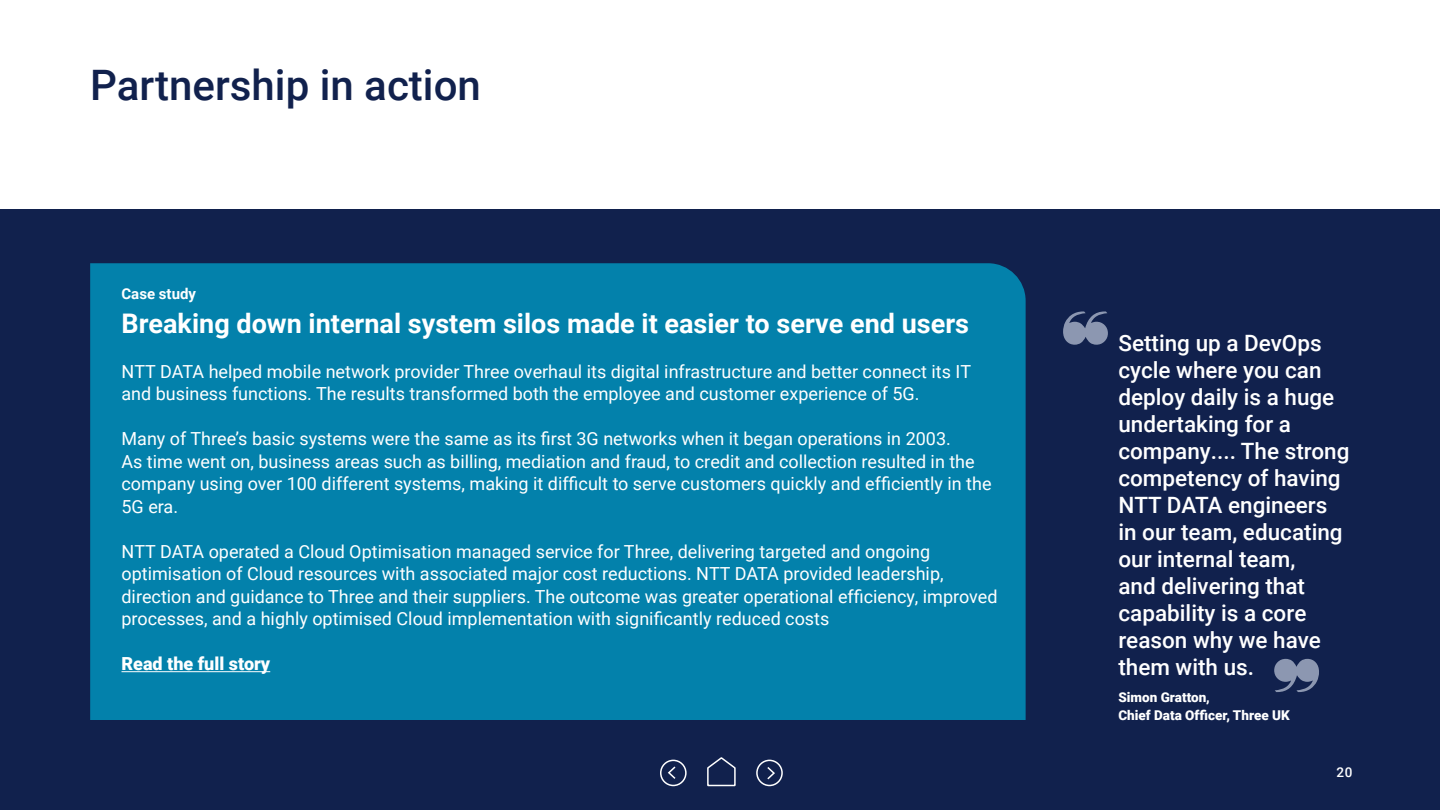
<style>
.page{position:relative;width:1440px;height:810px;background:#fff}
.page>*{position:absolute;margin:0;border:0;box-sizing:border-box;transform-origin:0 0}
.t1{font:500 42px "Roboto";color:#11214d}
.t2{font:700 27px "Roboto";color:#fff}
.t3{font:500 22.5px/27px "Roboto";color:#fff}
.t4{font:18px/22.5px "Roboto";color:#fff}
.t5{font:900 18px "Roboto";color:#fff}
.t6{font:700 15px "Roboto";color:#fff}
.t7{font:900 13.5px/18px "Roboto";color:#fff}
.t8{font:500 13.5px "Roboto";color:#fff}
</style>
<div class="page">
<div style="left:0;top:209px;width:1440px;height:601px;background:#11214d"></div>
<div style="left:90px;top:263px;width:936px;height:457px;background:#0381ab"></div>
<hr style="left:121px;top:671px;width:149px;height:1px;background:#fff">
<div style="left:660px;top:760px;width:27px;height:26px;border:2px solid #fff;border-radius:50%"></div>
<svg style="left:667px;top:766px;width:9px;height:13px"></svg>
<div style="left:756px;top:760px;width:27px;height:26px;border:2px solid #fff;border-radius:50%"></div>
<svg style="left:767px;top:767px;width:8px;height:13px"></svg>
<svg style="left:707px;top:757px;width:29px;height:30px"></svg>
<h1 class="t1" style="left:90px;top:55px;width:392px">Partnership in action</h1>
<p class="t6" style="left:121px;top:283px;width:76px">Case study</p>
<h2 class="t2" style="left:121px;top:304px;width:849px">Breaking down internal system silos made it easier to serve end users</h2>
<p class="t4" style="left:122px;top:360px;width:851px">NTT DATA helped mobile network provider Three overhaul its digital infrastructure and better connect its IT and business functions. The results transformed both the employee and customer experience of 5G.</p>
<p class="t4" style="left:122px;top:427px;width:872px">Many of Three’s basic systems were the same as its first 3G networks when it began operations in 2003.<br>As time went on, business areas such as billing, mediation and fraud, to credit and collection resulted in the company using over 100 different systems, making it difficult to serve customers quickly and efficiently in the 5G era.</p>
<p class="t4" style="left:122px;top:540px;width:878px">NTT DATA operated a Cloud Optimisation managed service for Three, delivering targeted and ongoing optimisation of Cloud resources with associated major cost reductions. NTT DATA provided leadership, direction and guidance to Three and their suppliers. The outcome was greater operational efficiency, improved processes, and a highly optimised Cloud implementation with significantly reduced costs</p>
<p class="t5" style="left:122px;top:651px;width:150px">Read the full story</p>
<p class="t3" style="left:1118px;top:328px;width:233px">Setting up a DevOps cycle where you can deploy daily is a huge undertaking for a company.... The strong competency of having<br>NTT DATA engineers in our team, educating our internal team,<br>and delivering that capability is a core reason why we have them with us.</p>
<p class="t7" style="left:1118px;top:687px;width:173px">Simon Gratton,<br>Chief Data Officer, Three UK</p>
<p class="t8" style="left:1337px;top:763px;width:17px">20</p>
</div>
